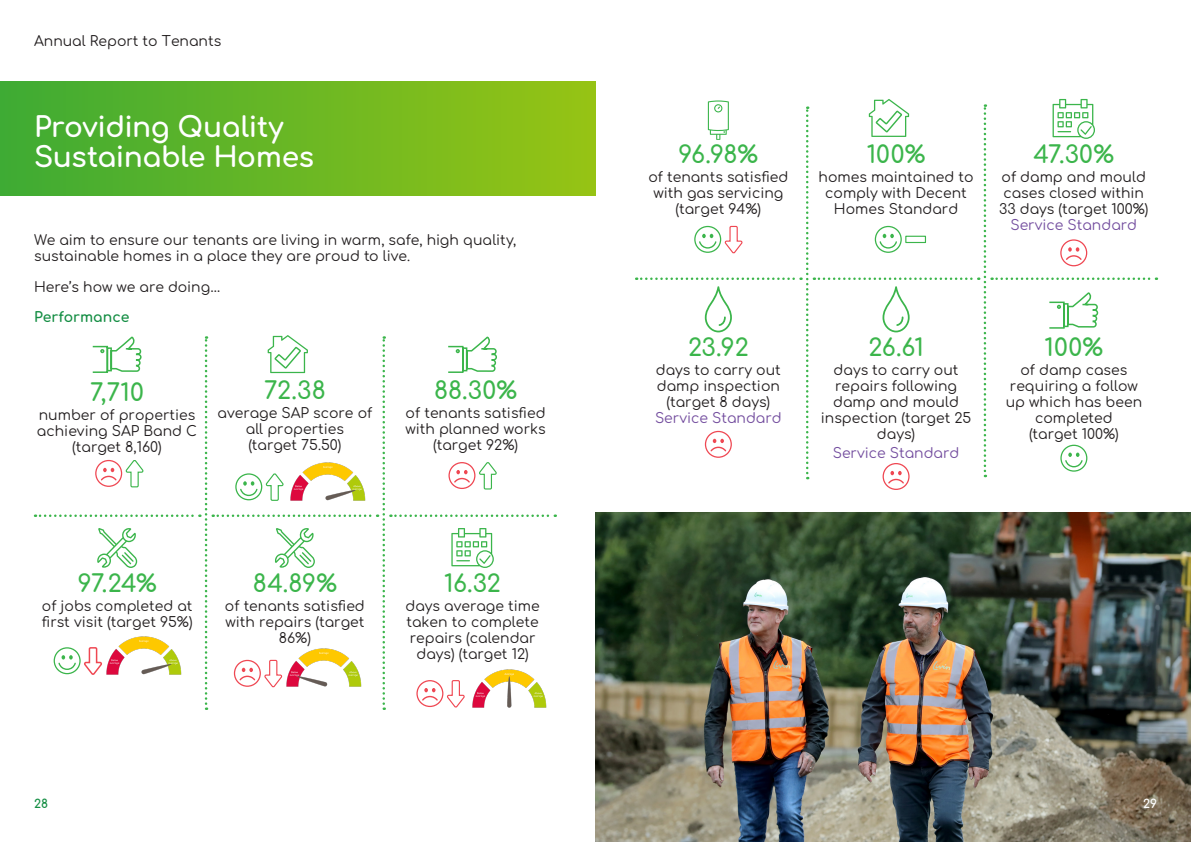
<style>
.page{position:relative;width:1191px;height:842px;background:#fff}
.page>*{position:absolute;margin:0;border:0;box-sizing:border-box;transform-origin:0 0}
.t1{font:28px/30px "Comfortaa";letter-spacing:-.015em;color:#fff}
.t2{font:24px "Comfortaa";letter-spacing:-.01em;color:#3bb54b}
.t3{font:14px/16px "Comfortaa";color:#231f20;text-align:center}
.t4{font:14px "Comfortaa";color:#744e9f}
.t5{font:14px "Comfortaa";color:#158e44}
.t6{font:12px "Comfortaa";color:#158e44}
.t7{font:12px "Comfortaa";color:#fff}
.s1{color:#744e9f}
</style>
<div class="page">
<div style="left:0;top:81px;width:595px;height:114px;background:linear-gradient(to right,#3eab34,#96c314)"></div>
<img style="left:595px;top:513px;width:596px;height:329px">
<svg style="left:213px;top:335px;width:343px;height:375px"></svg>
<svg style="left:35px;top:336px;width:172px;height:374px"></svg>
<svg style="left:636px;top:100px;width:172px;height:379px"></svg>
<svg style="left:814px;top:99px;width:343px;height:391px"></svg>
<img style="left:288px;top:462px;width:79px;height:43px">
<img style="left:104px;top:636px;width:79px;height:43px">
<img style="left:469px;top:668px;width:80px;height:42px">
<img style="left:283px;top:648px;width:80px;height:42px">
<p class="t3" style="left:34px;top:32px;width:189px">Annual Report to Tenants</p>
<p class="t1" style="left:34px;top:108px;width:281px">Providing Quality<br>Sustainable Homes</p>
<p class="t3" style="left:34px;top:230px;width:484px;text-align:left">We aim to ensure our tenants are living in warm, safe, high quality, sustainable homes in a place they are proud to live.</p>
<p class="t3" style="left:34px;top:277px;width:188px">Here’s how we are doing…</p>
<p class="t5" style="left:34px;top:304px;width:97px">Performance</p>
<p class="t2" style="left:90px;top:370px;width:55px">7,710</p>
<p class="t3" style="left:37px;top:405px;width:161px">number of properties achieving SAP Band C (target 8,160)</p>
<p class="t2" style="left:264px;top:369px;width:63px">72.38</p>
<p class="t3" style="left:217px;top:403px;width:156px">average SAP score of all properties<br>(target 75.50)</p>
<p class="t2" style="left:434px;top:369px;width:85px">88.30%</p>
<p class="t3" style="left:405px;top:403px;width:142px">of tenants satisfied with planned works (target 92%)</p>
<p class="t2" style="left:78px;top:562px;width:80px">97.24%</p>
<p class="t3" style="left:42px;top:596px;width:152px;text-align:left">of jobs completed at first visit (target 95%)</p>
<p class="t2" style="left:253px;top:562px;width:86px">84.89%</p>
<p class="t3" style="left:225px;top:596px;width:141px">of tenants satisfied with repairs (target<br>86%)</p>
<p class="t2" style="left:444px;top:562px;width:58px">16.32</p>
<p class="t3" style="left:405px;top:596px;width:136px">days average time taken to complete repairs (calendar days) (target 12)</p>
<p class="t2" style="left:678px;top:133px;width:81px">96.98%</p>
<p class="t3" style="left:648px;top:167px;width:141px">of tenants satisfied with gas servicing (target 94%)</p>
<p class="t2" style="left:866px;top:133px;width:60px">100%</p>
<p class="t3" style="left:818px;top:167px;width:157px">homes maintained to comply with Decent<br>Homes Standard</p>
<p class="t2" style="left:1033px;top:133px;width:82px">47.30%</p>
<p class="t3" style="left:999px;top:167px;width:150px">of damp and mould cases closed within<br>33 days (target 100%)<br><span class="s1">Service Standard</span></p>
<p class="t2" style="left:688px;top:325px;width:62px">23.92</p>
<p class="t3" style="left:655px;top:360px;width:128px">days to carry out damp inspection (target 8 days)<br><span class="s1">Service Standard</span></p>
<p class="t2" style="left:868px;top:325px;width:57px">26.61</p>
<p class="t3" style="left:821px;top:360px;width:152px">days to carry out repairs following damp and mould inspection (target 25 days)</p>
<p class="t4" style="left:832px;top:440px;width:128px">Service Standard</p>
<p class="t2" style="left:1044px;top:325px;width:60px">100%</p>
<p class="t3" style="left:1005px;top:360px;width:138px">of damp cases requiring a follow up which has been completed<br>(target 100%)</p>
<p class="t6" style="left:34px;top:793px;width:16px">28</p>
<p class="t7" style="left:1143px;top:793px;width:16px">29</p>
</div>
